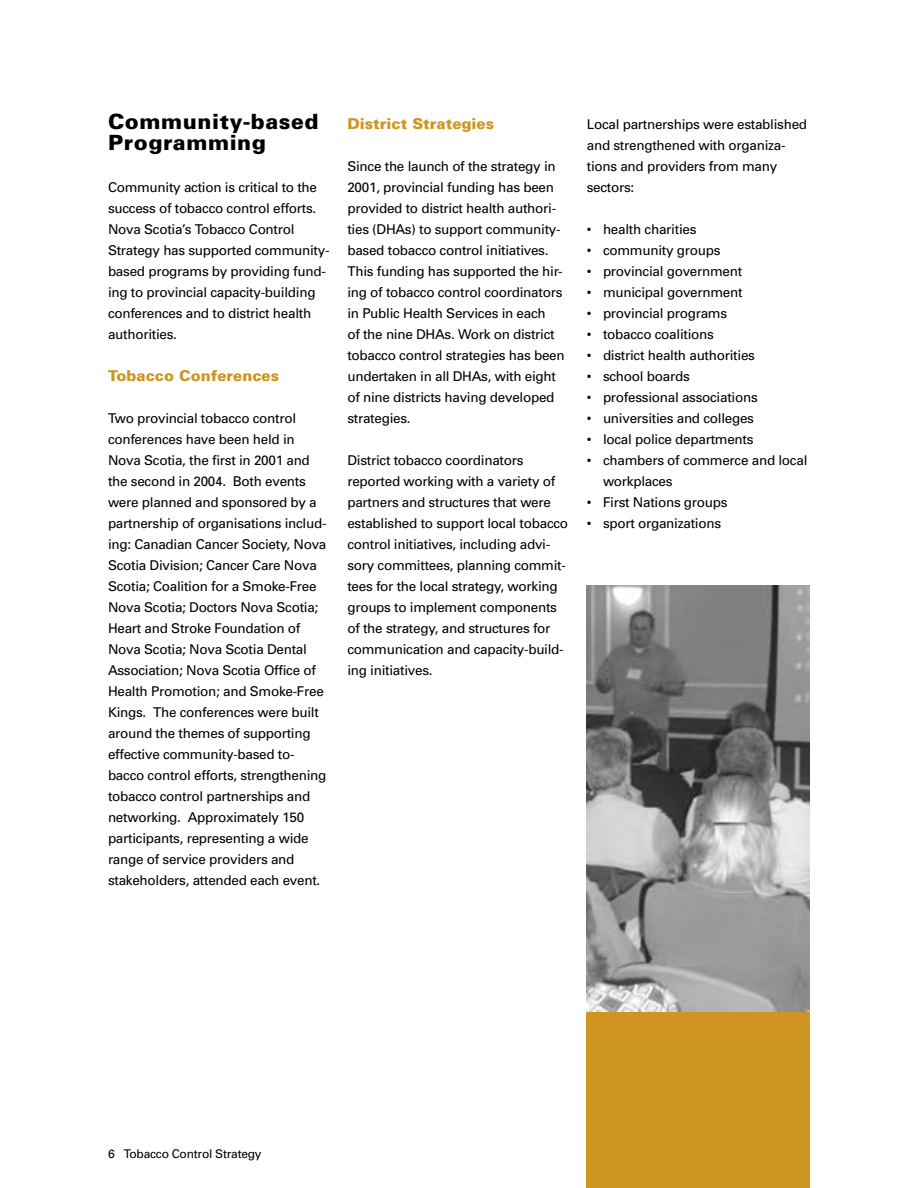
<style>
.page{position:relative;width:918px;height:1188px;background:#fff}
.page>*{position:absolute;margin:0;border:0;box-sizing:border-box;transform-origin:0 0}
.t1{font:900 21px/21px "Univers";letter-spacing:.03em;color:#000}
.t2{font:900 15px "Univers";color:#ce9620}
.t3{font:13.5px/21px "Univers";letter-spacing:-.02em;color:#000}
.t4{font:12px "Univers";letter-spacing:-.02em;color:#000}
</style>
<div class="page">
<div style="left:587px;top:586px;width:223px;height:602px;background:#ce9620"></div>
<img style="left:587px;top:585px;width:223px;height:426px">
<h1 class="t1" style="left:108px;top:110px;width:212px">Community-based<br>Programming</h1>
<p class="t3" style="left:108px;top:176px;width:223px">Community action is critical to the success of tobacco control efforts.<br>Nova Scotia’s Tobacco Control<br>Strategy has supported community&shy;based programs by providing fund&shy;ing to provincial capacity-building conferences and to district health authorities.</p>
<p class="t2" style="left:108px;top:366px;width:173px">Tobacco Conferences</p>
<p class="t3" style="left:108px;top:407px;width:220px">Two provincial tobacco control conferences have been held in Nova Scotia, the first in 2001 and the second in 2004. Both events were planned and sponsored by a partnership of organisations includ&shy;ing: Canadian Cancer Society, Nova Scotia Division; Cancer Care Nova Scotia; Coalition for a Smoke-Free Nova Scotia; Doctors Nova Scotia; Heart and Stroke Foundation of Nova Scotia; Nova Scotia Dental Association; Nova Scotia Office of Health Promotion; and Smoke-Free Kings. The conferences were built around the themes of supporting effective community-based to&shy;bacco control efforts, strengthening tobacco control partnerships and networking. Approximately 150 participants, representing a wide range of service providers and stakeholders, attended each event.</p>
<p class="t2" style="left:347px;top:114px;width:148px">District Strategies</p>
<p class="t3" style="left:347px;top:155px;width:219px">Since the launch of the strategy in 2001, provincial funding has been provided to district health authori&shy;ties (DHAs) to support community&shy;based tobacco control initiatives.<br>This funding has supported the hir&shy;ing of tobacco control coordinators in Public Health Services in each<br>of the nine DHAs. Work on district tobacco control strategies has been undertaken in all DHAs, with eight of nine districts having developed strategies.</p>
<p class="t3" style="left:347px;top:449px;width:222px">District tobacco coordinators reported working with a variety of partners and structures that were established to support local tobacco control initiatives, including advi&shy;sory committees, planning commit&shy;tees for the local strategy, working groups to implement components of the strategy, and structures for communication and capacity-build&shy;ing initiatives.</p>
<p class="t3" style="left:587px;top:113px;width:222px">Local partnerships were established and strengthened with organiza&shy;tions and providers from many sectors:</p>
<p class="t3" style="left:587px;top:218px;width:111px">• health charities</p>
<p class="t3" style="left:587px;top:239px;width:135px">• community groups</p>
<p class="t3" style="left:587px;top:260px;width:157px">• provincial government</p>
<p class="t3" style="left:587px;top:281px;width:157px">• municipal government</p>
<p class="t3" style="left:587px;top:302px;width:142px">• provincial programs</p>
<p class="t3" style="left:587px;top:323px;width:129px">• tobacco coalitions</p>
<p class="t3" style="left:587px;top:344px;width:170px">• district health authorities</p>
<p class="t3" style="left:587px;top:365px;width:104px">• school boards</p>
<p class="t3" style="left:587px;top:386px;width:172px">• professional associations</p>
<p class="t3" style="left:587px;top:407px;width:169px">• universities and colleges</p>
<p class="t3" style="left:587px;top:428px;width:168px">• local police departments</p>
<p class="t3" style="left:603px;top:449px;width:206px;text-indent:-16px">• chambers of commerce and local workplaces</p>
<p class="t3" style="left:587px;top:491px;width:142px">• First Nations groups</p>
<p class="t3" style="left:587px;top:512px;width:136px">• sport organizations</p>
<p class="t4" style="left:108px;top:1146px;width:155px">6 Tobacco Control Strategy</p>
</div>
